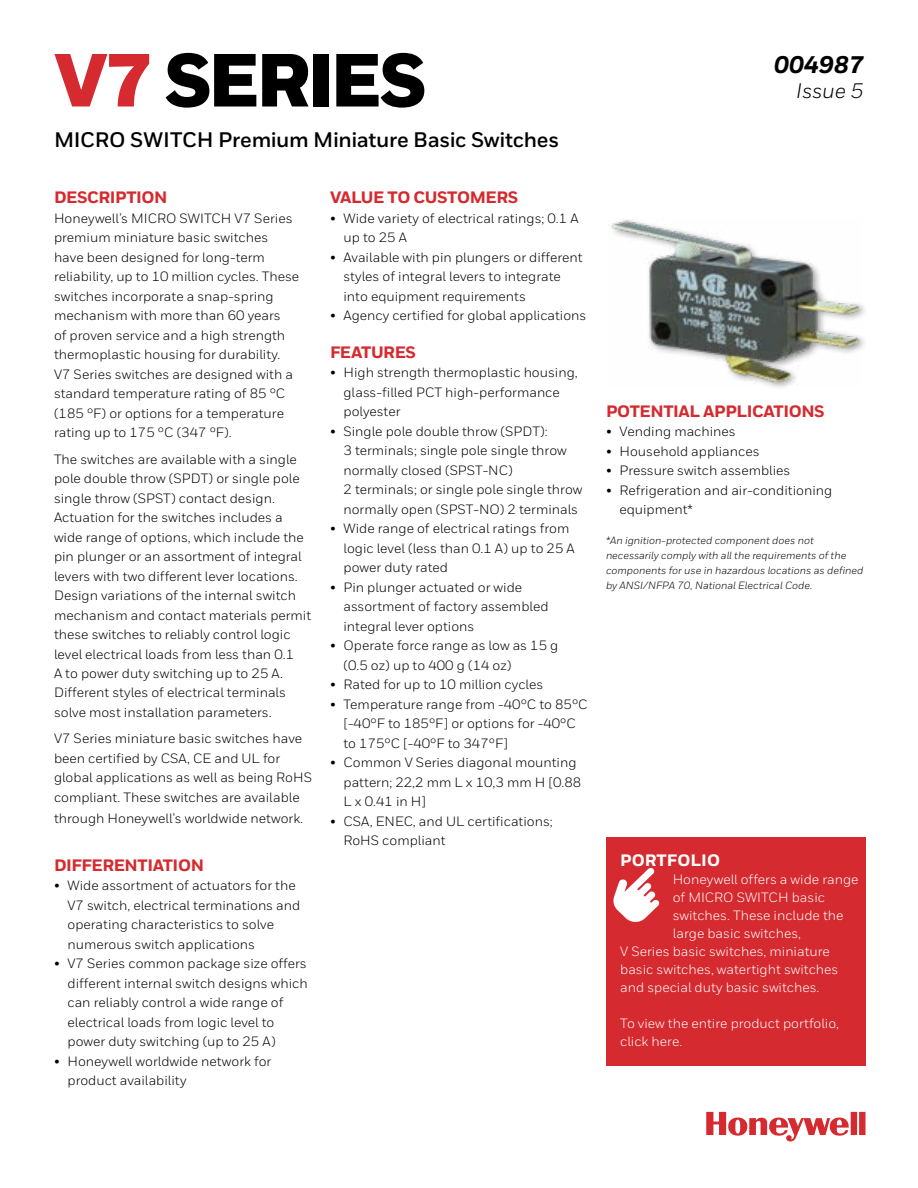
<style>
.page{position:relative;width:918px;height:1188px;background:#fff}
.page>*{position:absolute;margin:0;border:0;box-sizing:border-box;transform-origin:0 0}
.t1{font:900 75px "Honeywell Sans";letter-spacing:-.05em;color:#000}
.t2{font:italic 800 24px "Honeywell Sans";color:#000}
.t3{font:700 21px "Honeywell Sans";letter-spacing:-.015em;color:#000}
.t4{font:italic 21px "Honeywell Sans";letter-spacing:-.005em;color:#000}
.t5{font:800 16.5px "Honeywell Sans";letter-spacing:-.025em;color:#d52a2f}
.t6{font:800 16.5px "Honeywell Sans";color:#fff}
.t7{font:13.5px/19.5px "Honeywell Sans";color:#000}
.t8{font:13.5px/18px "Honeywell Sans";color:#fff}
.t9{font:italic 10.5px/15px "Honeywell Sans";color:#000}
.s1{color:#d52a2f}
</style>
<div class="page">
<div style="left:606px;top:837px;width:260px;height:229px;background:#d52a2f"></div>
<img style="left:611px;top:220px;width:251px;height:165px">
<svg style="left:706px;top:1112px;width:160px;height:30px"></svg>
<svg style="left:613px;top:868px;width:46px;height:54px"></svg>
<h1 class="t1" style="left:54px;top:34px;width:375px"><span class="s1">V7</span> SERIES</h1>
<h3 class="t3" style="left:54px;top:127px;width:507px">MICRO SWITCH Premium Miniature Basic Switches</h3>
<p class="t5" style="left:54px;top:188px;width:115px">DESCRIPTION</p>
<p class="t7" style="left:54px;top:209px;width:247px">Honeywell’s MICRO SWITCH V7 Series premium miniature basic switches have been designed for long-term reliability, up to 10 million cycles. These switches incorporate a snap-spring mechanism with more than 60 years<br>of proven service and a high strength thermoplastic housing for durability.<br>V7 Series switches are designed with a standard temperature rating of 85 °C (185 °F) or options for a temperature rating up to 175 °C (347 °F).</p>
<p class="t7" style="left:54px;top:449px;width:259px">The switches are available with a single pole double throw (SPDT) or single pole single throw (SPST) contact design.<br>Actuation for the switches includes a wide range of options, which include the pin plunger or an assortment of integral levers with two different lever locations.<br>Design variations of the internal switch mechanism and contact materials permit these switches to reliably control logic level electrical loads from less than 0.1<br>A to power duty switching up to 25 A.<br>Different styles of electrical terminals solve most installation parameters.</p>
<p class="t7" style="left:54px;top:729px;width:260px">V7 Series miniature basic switches have been certified by CSA, CE and UL for global applications as well as being RoHS compliant. These switches are available</p>
<p class="t7" style="left:54px;top:808px;width:251px">through Honeywell’s worldwide network.</p>
<p class="t5" style="left:54px;top:855px;width:152px">DIFFERENTIATION</p>
<p class="t7" style="left:68px;top:876px;width:234px;text-indent:-14px">• Wide assortment of actuators for the V7 switch, electrical terminations and operating characteristics to solve numerous switch applications</p>
<p class="t7" style="left:68px;top:954px;width:242px;text-indent:-14px">• V7 Series common package size offers different internal switch designs which can reliably control a wide range of electrical loads from logic level to power duty switching (up to 25 A)</p>
<p class="t7" style="left:68px;top:1051px;width:205px;text-indent:-14px">• Honeywell worldwide network for product availability</p>
<p class="t5" style="left:330px;top:188px;width:190px">VALUE TO CUSTOMERS</p>
<p class="t7" style="left:344px;top:209px;width:237px;text-indent:-14px">• Wide variety of electrical ratings; 0.1 A up to 25 A</p>
<p class="t7" style="left:344px;top:247px;width:241px;text-indent:-14px">• Available with pin plungers or different styles of integral levers to integrate into equipment requirements</p>
<p class="t7" style="left:330px;top:306px;width:258px">• Agency certified for global applications</p>
<p class="t5" style="left:330px;top:342px;width:88px">FEATURES</p>
<p class="t7" style="left:344px;top:363px;width:236px;text-indent:-14px">• High strength thermoplastic housing, glass-filled PCT high-performance polyester</p>
<p class="t7" style="left:344px;top:421px;width:241px;text-indent:-14px">• Single pole double throw (SPDT):<br>3 terminals; single pole single throw normally closed (SPST-NC)<br>2 terminals; or single pole single throw normally open (SPST-NO) 2 terminals</p>
<p class="t7" style="left:344px;top:519px;width:233px;text-indent:-14px">• Wide range of electrical ratings from logic level (less than 0.1 A) up to 25 A power duty rated</p>
<p class="t7" style="left:344px;top:577px;width:207px;text-indent:-14px">• Pin plunger actuated or wide assortment of factory assembled integral lever options</p>
<p class="t7" style="left:344px;top:636px;width:216px;text-indent:-14px">• Operate force range as low as 15 g (0.5 oz) up to 400 g (14 oz)</p>
<p class="t7" style="left:330px;top:675px;width:215px">• Rated for up to 10 million cycles</p>
<p class="t7" style="left:344px;top:694px;width:246px;text-indent:-14px">• Temperature range from -40°C to 85°C [-40°F to 185°F] or options for -40°C to 175°C [-40°F to 347°F]</p>
<p class="t7" style="left:344px;top:753px;width:239px;text-indent:-14px">• Common V Series diagonal mounting pattern; 22,2 mm L x 10,3 mm H [0.88<br>L x 0.41 in H]</p>
<p class="t7" style="left:344px;top:811px;width:211px;text-indent:-14px">• CSA, ENEC, and UL certifications;<br>RoHS compliant</p>
<h2 class="t2" style="left:774px;top:50px;width:91px">004987</h2>
<h3 class="t4" style="left:796px;top:78px;width:69px">Issue 5</h3>
<p class="t5" style="left:606px;top:401px;width:220px">POTENTIAL APPLICATIONS</p>
<p class="t7" style="left:606px;top:422px;width:131px">• Vending machines</p>
<p class="t7" style="left:606px;top:441px;width:155px">• Household appliances</p>
<p class="t7" style="left:606px;top:461px;width:186px">• Pressure switch assemblies</p>
<p class="t7" style="left:620px;top:480px;width:214px;text-indent:-14px">• Refrigeration and air-conditioning equipment*</p>
<p class="t9" style="left:606px;top:533px;width:259px">*An ignition-protected component does not necessarily comply with all the requirements of the components for use in hazardous locations as defined by ANSI/NFPA 70, National Electrical Code.</p>
<p class="t6" style="left:620px;top:850px;width:101px">PORTFOLIO</p>
<p class="t8" style="left:673px;top:870px;width:187px">Honeywell offers a wide range</p>
<p class="t8" style="left:673px;top:888px;width:154px">of MICRO SWITCH basic</p>
<p class="t8" style="left:673px;top:906px;width:172px">switches. These include the</p>
<p class="t8" style="left:673px;top:924px;width:130px">large basic switches,</p>
<p class="t8" style="left:620px;top:942px;width:211px">V Series basic switches, miniature</p>
<p class="t8" style="left:620px;top:960px;width:220px">basic switches, watertight switches</p>
<p class="t8" style="left:620px;top:978px;width:201px">and special duty basic switches.</p>
<p class="t8" style="left:620px;top:1014px;width:220px">To view the entire product portfolio, click here.</p>
</div>
